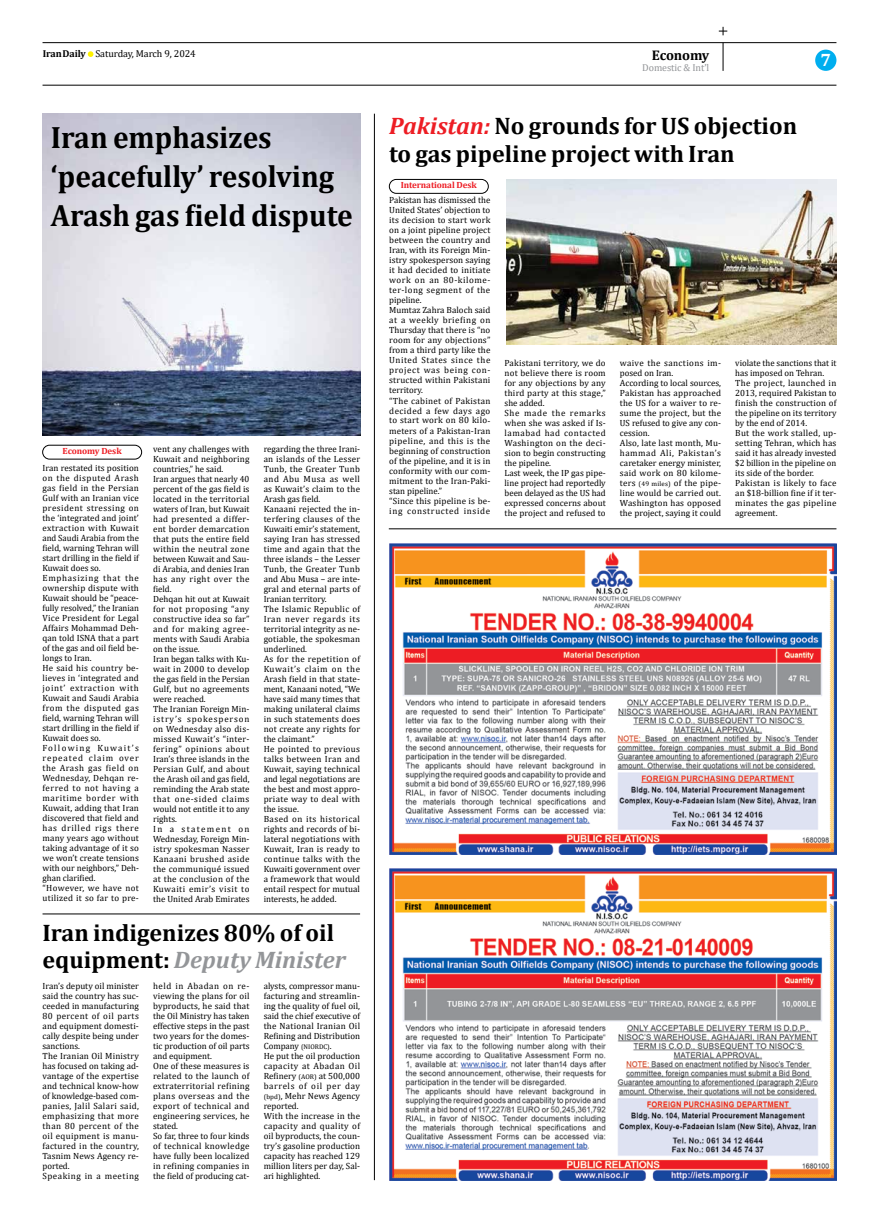
<style>
.page{position:relative;width:879px;height:1219px;background:#fff}
.page>*{position:absolute;margin:0;border:0;box-sizing:border-box;transform-origin:0 0}
.t1{font:700 31px/39px "Cambria";color:#000;scale:.95 1}
.t2{font:700 24px/27px "Cambria";color:#000}
.t3{font:700 18px "Cambria";color:#fff}
.t4{font:700 14px "Cambria";letter-spacing:-.015em;color:#000}
.t5{font:10px "Cambria";letter-spacing:-.01em;color:#000}
.t6{font:10px "Cambria";letter-spacing:-.01em;color:#939598}
.t7{font:9px/10px "Cambria";letter-spacing:.01em;color:#000}
.t8{font:700 9px "Cambria";letter-spacing:-.01em;color:#ed1d24}
.s1{font-weight:700}
.s2{font-style:italic;color:#939598}
.s3{font-size:6.8px}
.s4{font-style:italic;color:#ed1d24}
</style>
<div class="page">
<svg style="left:723px;top:43px;width:1px;height:28px"></svg>
<hr style="left:43px;top:42px;width:793px;height:1px;background:#000">
<hr style="left:43px;top:85px;width:793px;height:1px;background:#000">
<div style="left:815px;top:50px;width:21px;height:21px;background:#00aeef;border-radius:50%"></div>
<svg style="left:88px;top:51px;width:5px;height:6px"></svg>
<div style="left:43px;top:445px;width:99px;height:14px;border:1px solid #000;border-radius:7px"></div>
<img style="left:43px;top:113px;width:317px;height:322px">
<hr style="left:389px;top:529px;width:447px;height:1px;background:#000">
<hr style="left:374px;top:114px;width:1px;height:1066px;background:#000">
<hr style="left:43px;top:914px;width:317px;height:1px;background:#000">
<img style="left:389px;top:869px;width:447px;height:311px">
<img style="left:389px;top:544px;width:447px;height:311px">
<div style="left:389px;top:179px;width:99px;height:14px;border:1px solid #000;border-radius:7px"></div>
<img style="left:506px;top:179px;width:330px;height:165px">
<svg style="left:719px;top:27px;width:8px;height:8px"></svg>
<p class="t5" style="left:43px;top:48px;width:154px"><span class="s1">IranDaily</span> Saturday, March 9, 2024</p>
<h3 class="t4" style="left:652px;top:45px;width:59px">Economy</h3>
<p class="t6" style="left:642px;top:62px;width:69px">Domestic &amp; Int'l</p>
<h3 class="t3" style="left:820px;top:47px;width:12px">7</h3>
<h1 class="t1" style="left:51px;top:117px;width:319px">Iran emphasizes ‘peacefully’ resolving<br>Arash gas field dispute</h1>
<p class="t8" style="left:63px;top:445px;width:61px">Economy Desk</p>
<p class="t7" style="left:43px;top:463px;width:98px">Iran restated its position on the disputed Arash gas field in the Persian<br>Gulf with an Iranian vice president stressing on the ‘integrated and joint’ extraction with Kuwait and Saudi Arabia from the field, warning Tehran will start drilling in the field if<br>Kuwait does so.<br>Emphasizing that the ownership dispute with<br>Kuwait should be “peace&shy;fully resolved,” the Iranian<br>Vice President for Legal<br>Affairs Mohammad Deh&shy;qan told ISNA that a part of the gas and oil field be&shy;longs to Iran.<br>He said his country be&shy;lieves in ‘integrated and joint’ extraction with<br>Kuwait and Saudi Arabia from the disputed gas field, warning Tehran will start drilling in the field if<br>Kuwait does so.<br>Following Kuwait’s repeated claim over the Arash gas field on<br>Wednesday, Dehqan re&shy;ferred to not having a maritime border with<br>Kuwait, adding that Iran discovered that field and has drilled rigs there many years ago without taking advantage of it so we won’t create tensions with our neighbors,” Deh&shy;ghan clarified. “However, we have not utilized it so far to pre-</p>
<p class="t7" style="left:153px;top:444px;width:98px">vent any challenges with<br>Kuwait and neighboring countries,” he said.<br>Iran argues that nearly 40 percent of the gas field is located in the territorial waters of Iran, but Kuwait had presented a differ&shy;ent border demarcation that puts the entire field within the neutral zone between Kuwait and Sau&shy;di Arabia, and denies Iran has any right over the field.<br>Dehqan hit out at Kuwait for not proposing “any constructive idea so far” and for making agree&shy;ments with Saudi Arabia on the issue.<br>Iran began talks with Ku&shy;wait in 2000 to develop the gas field in the Persian<br>Gulf, but no agreements were reached.<br>The Iranian Foreign Min&shy;istry’s spokesperson on Wednesday also dis&shy;missed Kuwait’s “inter&shy;fering” opinions about<br>Iran’s three islands in the<br>Persian Gulf, and about the Arash oil and gas field, reminding the Arab state that one-sided claims would not entitle it to any rights.<br>In a statement on<br>Wednesday, Foreign Min&shy;istry spokesman Nasser<br>Kanaani brushed aside the communiqué issued at the conclusion of the<br>Kuwaiti emir’s visit to the United Arab Emirates</p>
<p class="t7" style="left:264px;top:444px;width:98px">regarding the three Irani&shy;an islands of the Lesser<br>Tunb, the Greater Tunb and Abu Musa as well as Kuwait’s claim to the<br>Arash gas field.<br>Kanaani rejected the in&shy;terfering clauses of the<br>Kuwaiti emir’s statement, saying Iran has stressed time and again that the three islands – the Lesser<br>Tunb, the Greater Tunb and Abu Musa – are inte&shy;gral and eternal parts of<br>Iranian territory.<br>The Islamic Republic of<br>Iran never regards its territorial integrity as ne&shy;gotiable, the spokesman underlined.<br>As for the repetition of<br>Kuwait’s claim on the<br>Arash field in that state&shy;ment, Kanaani noted, “We have said many times that making unilateral claims in such statements does not create any rights for the claimant.”<br>He pointed to previous talks between Iran and<br>Kuwait, saying technical and legal negotiations are the best and most appro&shy;priate way to deal with the issue.<br>Based on its historical rights and records of bi&shy;lateral negotiations with<br>Kuwait, Iran is ready to continue talks with the<br>Kuwaiti government over a framework that would entail respect for mutual interests, he added.</p>
<h2 class="t2" style="left:43px;top:918px;width:305px">Iran indigenizes 80% of oil equipment: <span class="s2">Deputy Minister</span></h2>
<p class="t7" style="left:43px;top:980px;width:98px">Iran’s deputy oil minister said the country has suc&shy;ceeded in manufacturing<br>80 percent of oil parts and equipment domesti&shy;cally despite being under sanctions.<br>The Iranian Oil Ministry has focused on taking ad&shy;vantage of the expertise and technical know-how of knowledge-based com&shy;panies, Jalil Salari said, emphasizing that more than 80 percent of the oil equipment is manu&shy;factured in the country,<br>Tasnim News Agency re&shy;ported.<br>Speaking in a meeting</p>
<p class="t7" style="left:153px;top:980px;width:98px">held in Abadan on re&shy;viewing the plans for oil byproducts, he said that the Oil Ministry has taken effective steps in the past two years for the domes&shy;tic production of oil parts and equipment.<br>One of these measures is related to the launch of extraterritorial refining plans overseas and the export of technical and engineering services, he stated.<br>So far, three to four kinds of technical knowledge have fully been localized in refining companies in the field of producing cat-</p>
<p class="t7" style="left:264px;top:980px;width:98px">alysts, compressor manu&shy;facturing and streamlin&shy;ing the quality of fuel oil, said the chief executive of the National Iranian Oil<br>Refining and Distribution<br>Company <span class="s3">(NIORDC)</span>.<br>He put the oil production capacity at Abadan Oil<br>Refinery <span class="s3">(AOR)</span> at 500,000 barrels of oil per day <span class="s3">(bpd)</span>, Mehr News Agency reported.<br>With the increase in the capacity and quality of oil byproducts, the coun&shy;try’s gasoline production capacity has reached 129 million liters per day, Sal&shy;ari highlighted.</p>
<h2 class="t2" style="left:389px;top:111px;width:409px;line-height:28px"><span class="s4">Pakistan:</span> No grounds for US objection to gas pipeline project with Iran</h2>
<p class="t8" style="left:401px;top:179px;width:78px">International Desk</p>
<p class="t7" style="left:389px;top:195px;width:103px">Pakistan has dismissed the<br>United States’ objection to its decision to start work on a joint pipeline project between the country and<br>Iran, with its Foreign Min&shy;istry spokesperson saying it had decided to initiate work on an 80-kilome&shy;ter-long segment of the pipeline.<br>Mumtaz Zahra Baloch said at a weekly briefing on<br>Thursday that there is “no room for any objections” from a third party like the<br>United States since the project was being con&shy;structed within Pakistani territory.<br>“The cabinet of Pakistan decided a few days ago to start work on 80 kilo&shy;meters of a Pakistan-Iran pipeline, and this is the beginning of construction of the pipeline, and it is in conformity with our com&shy;mitment to the Iran-Paki&shy;stan pipeline.”<br>“Since this pipeline is be&shy;ing constructed inside</p>
<p class="t7" style="left:504px;top:358px;width:103px">Pakistani territory, we do not believe there is room for any objections by any third party at this stage,” she added.<br>She made the remarks when she was asked if Is&shy;lamabad had contacted<br>Washington on the deci&shy;sion to begin constructing the pipeline.<br>Last week, the IP gas pipe&shy;line project had reportedly been delayed as the US had expressed concerns about the project and refused to</p>
<p class="t7" style="left:620px;top:357px;width:103px">waive the sanctions im&shy;posed on Iran.<br>According to local sources,<br>Pakistan has approached the US for a waiver to re&shy;sume the project, but the<br>US refused to give any con&shy;cession.<br>Also, late last month, Mu&shy;hammad Ali, Pakistan’s caretaker energy minister, said work on 80 kilome&shy;ters <span class="s3">(49 miles)</span> of the pipe&shy;line would be carried out.<br>Washington has opposed the project, saying it could</p>
<p class="t7" style="left:735px;top:357px;width:103px">violate the sanctions that it has imposed on Tehran.<br>The project, launched in<br>2013, required Pakistan to finish the construction of the pipeline on its territory by the end of 2014.<br>But the work stalled, up&shy;setting Tehran, which has said it has already invested $2 billion in the pipeline on its side of the border.<br>Pakistan is likely to face an $18-billion fine if it ter&shy;minates the gas pipeline agreement.</p>
</div>
